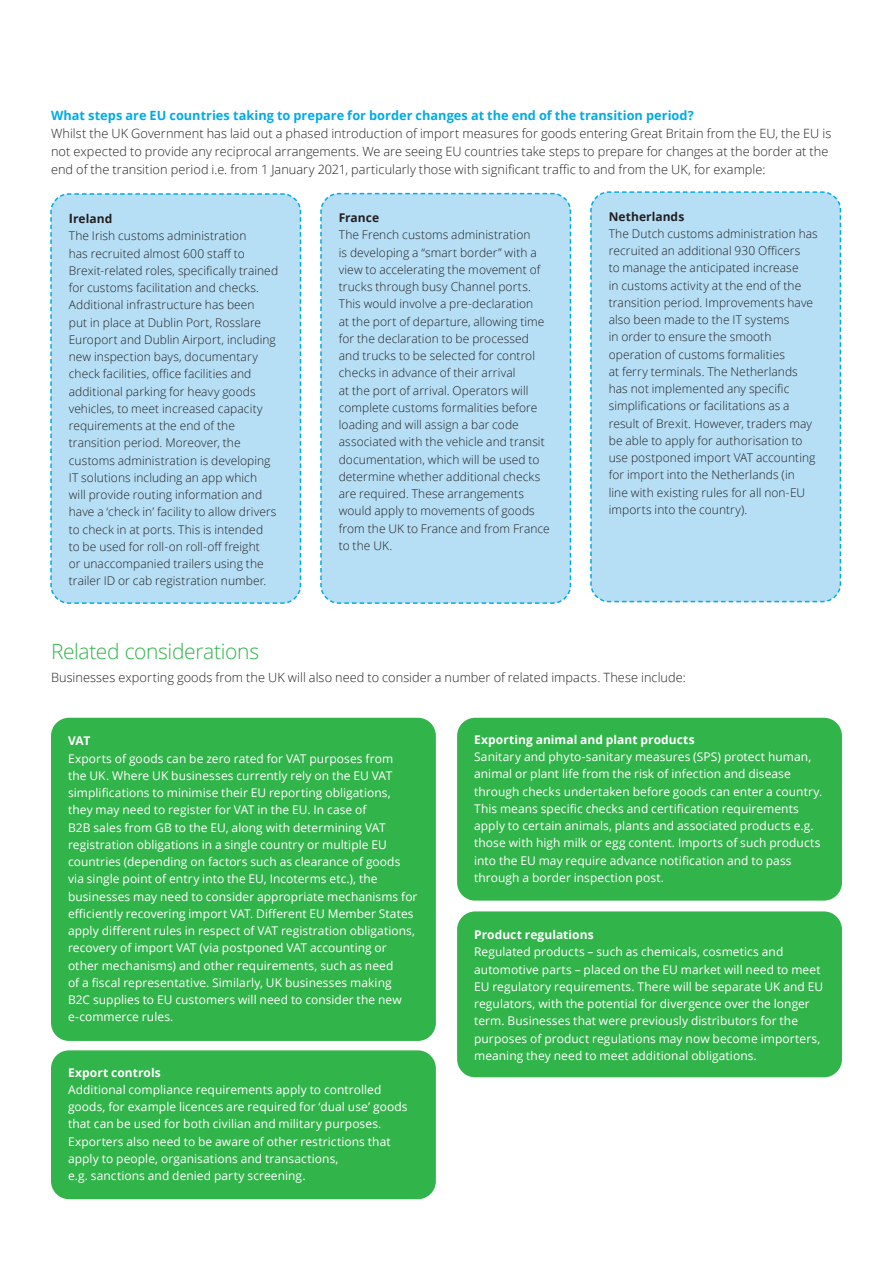
<style>
.page{position:relative;width:893px;height:1263px;background:#fff}
.page>*{position:absolute;margin:0;border:0;box-sizing:border-box;transform-origin:0 0}
.Body_copy__8_5_12pt{font:300 21px "Open Sans";letter-spacing:-.015em;color:#31b44a}
.Body_copy__8_5_12pt-2{font:300 12.75px/18px "Open Sans";letter-spacing:.005em;color:#231f20}
.Subhead_A__8_5_12pt{font:700 12.75px "Open Sans";letter-spacing:.005em;color:#00abe7}
.Body_copy__white_8_5{font:12px/17.2px "Open Sans";letter-spacing:.005em;color:#fff}
.Body_copy__8_5_12pt-3{font:300 12px/17.2px "Open Sans";letter-spacing:.005em;color:#231f20}
.Subhead__white_8_5_1{font:700 12px "Open Sans";letter-spacing:.005em;color:#fff}
.Subhead_B__8_5_12pt{font:700 12px "Open Sans";letter-spacing:.005em;color:#231f20}
.s1{font-size:12.75px}
</style>
<div class="page">
<div style="left:50px;top:193px;width:252px;height:411px;background:#b6dff6"></div>
<div style="left:320px;top:192px;width:252px;height:412px;background:#b6dff6"></div>
<div style="left:590px;top:191px;width:252px;height:412px;background:#b6dff6"></div>
<div style="left:51px;top:718px;width:385px;height:323px;background:#31b44a;border-radius:18px"></div>
<div style="left:457px;top:718px;width:385px;height:182px;background:#31b44a;border-radius:18px"></div>
<div style="left:457px;top:911px;width:385px;height:166px;background:#31b44a;border-radius:18px"></div>
<div style="left:51px;top:1050px;width:385px;height:149px;background:#31b44a;border-radius:18px"></div>
<p class="Subhead_A__8_5_12pt" style="left:51px;top:107px;width:644px">What steps are EU countries taking to prepare for border changes at the end of the transition period?</p>
<p class="Body_copy__8_5_12pt-2" style="left:51px;top:124px;width:782px">Whilst the UK Government has laid out a phased introduction of import measures for goods entering Great Britain from the EU, the EU is not expected to provide any reciprocal arrangements. We are seeing EU countries take steps to prepare for changes at the border at the end of the transition period i.e. from 1 January 2021, particularly those with significant traffic to and from the UK, for example:</p>
<p class="Subhead_B__8_5_12pt" style="left:69px;top:210px;width:45px"><span class="s1">I</span>reland</p>
<p class="Body_copy__8_5_12pt-3" style="left:69px;top:227px;width:211px">The Irish customs administration<br>has recruited almost 600 staff to Brexit-related roles, specifically trained for customs facilitation and checks.<br>Additional infrastructure has been<br>put in place at Dublin Port, Rosslare Europort and Dublin Airport, including new inspection bays, documentary check facilities, office facilities and additional parking for heavy goods vehicles, to meet increased capacity requirements at the end of the transition period. Moreover, the customs administration is developing IT solutions including an app which<br>will provide routing information and have a ‘check in’ facility to allow drivers to check in at ports. This is intended<br>to be used for roll-on roll-off freight<br>or unaccompanied trailers using the trailer ID or cab registration number.</p>
<p class="Subhead_B__8_5_12pt" style="left:609px;top:208px;width:77px">Netherlands</p>
<p class="Body_copy__8_5_12pt-3" style="left:609px;top:224px;width:211px">The Dutch customs administration has recruited an additional 930 Officers<br>to manage the anticipated increase<br>in customs activity at the end of the transition period. Improvements have also been made to the IT systems<br>in order to ensure the smooth operation of customs formalities<br>at ferry terminals. The Netherlands has not implemented any specific simplifications or facilitations as a result of Brexit. However, traders may be able to apply for authorisation to use postponed import VAT accounting for import into the Netherlands (in<br>line with existing rules for all non-EU imports into the country).</p>
<p class="Subhead_B__8_5_12pt" style="left:339px;top:209px;width:42px">France</p>
<p class="Body_copy__8_5_12pt-3" style="left:339px;top:226px;width:213px">The French customs administration<br>is developing a “smart border” with a view to accelerating the movement of trucks through busy Channel ports.<br>This would involve a pre-declaration<br>at the port of departure, allowing time for the declaration to be processed and trucks to be selected for control checks in advance of their arrival<br>at the port of arrival. Operators will complete customs formalities before loading and will assign a bar code associated with the vehicle and transit documentation, which will be used to determine whether additional checks are required. These arrangements would apply to movements of goods from the UK to France and from France to the UK.</p>
<p class="Body_copy__8_5_12pt" style="left:51px;top:637px;width:210px">Related considerations</p>
<p class="Body_copy__8_5_12pt-2" style="left:51px;top:668px;width:636px">Businesses exporting goods from the UK will also need to consider a number of related impacts. These include:</p>
<p class="Subhead__white_8_5_1" style="left:68px;top:733px;width:24px">VAT</p>
<p class="Body_copy__white_8_5" style="left:68px;top:749px;width:351px">Exports of goods can be zero rated for VAT purposes from<br>the UK. Where UK businesses currently rely on the EU VAT simplifications to minimise their EU reporting obligations, they may need to register for VAT in the EU. In case of<br>B2B sales from GB to the EU, along with determining VAT registration obligations in a single country or multiple EU countries (depending on factors such as clearance of goods via single point of entry into the EU, Incoterms etc.), the businesses may need to consider appropriate mechanisms for efficiently recovering import VAT. Different EU Member States apply different rules in respect of VAT registration obligations, recovery of import VAT (via postponed VAT accounting or other mechanisms) and other requirements, such as need<br>of a fiscal representative. Similarly, UK businesses making<br>B2C supplies to EU customers will need to consider the new e-commerce rules.</p>
<p class="Subhead__white_8_5_1" style="left:68px;top:1064px;width:94px">Export controls</p>
<p class="Body_copy__white_8_5" style="left:68px;top:1080px;width:341px">Additional compliance requirements apply to controlled goods, for example licences are required for ‘dual use’ goods that can be used for both civilian and military purposes.<br>Exporters also need to be aware of other restrictions that apply to people, organisations and transactions,<br>e.g. sanctions and denied party screening.</p>
<p class="Subhead__white_8_5_1" style="left:474px;top:731px;width:222px">Exporting animal and plant products</p>
<p class="Body_copy__white_8_5" style="left:474px;top:748px;width:350px">Sanitary and phyto-sanitary measures (SPS) protect human, animal or plant life from the risk of infection and disease through checks undertaken before goods can enter a country.<br>This means specific checks and certification requirements apply to certain animals, plants and associated products e.g. those with high milk or egg content. Imports of such products into the EU may require advance notification and to pass through a border inspection post.</p>
<p class="Subhead__white_8_5_1" style="left:474px;top:926px;width:121px">Product regulations</p>
<p class="Body_copy__white_8_5" style="left:474px;top:943px;width:351px">Regulated products – such as chemicals, cosmetics and automotive parts – placed on the EU market will need to meet EU regulatory requirements. There will be separate UK and EU regulators, with the potential for divergence over the longer term. Businesses that were previously distributors for the purposes of product regulations may now become importers, meaning they need to meet additional obligations.</p>
</div>
